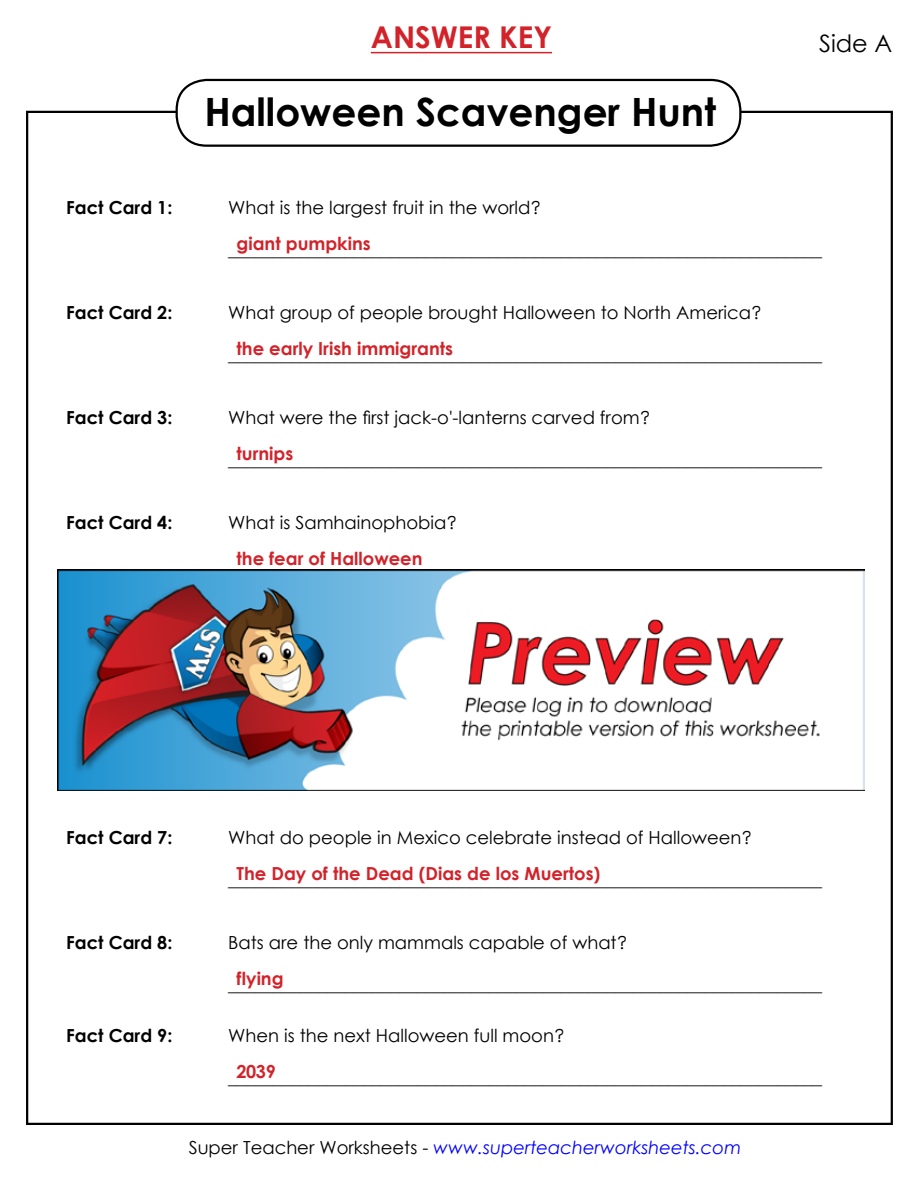
<style>
.page{position:relative;width:918px;height:1188px;background:#fff}
.page>*{position:absolute;margin:0;border:0;box-sizing:border-box;transform-origin:0 0}
.t1{font:700 39px "Century Gothic 2";color:#000}
.t2{font:700 30px "Century Gothic 2";color:#d2232a}
.t3{font:24px "Century Gothic 2";color:#000}
.t4{font:18px "Century Gothic 2";color:#000}
.t5{font:700 18px "Century Gothic 2";color:#d2232a}
.t6{font:700 18px "Century Gothic 2";color:#000}
.t7{font:italic 18px "Century Gothic 2";color:#00f}
.s1{font-style:normal;color:#000}
</style>
<div class="page">
<hr style="left:371px;top:52px;width:181px;height:1px;background:#d2232a">
<div style="left:176px;top:79px;width:565px;height:68px;border:2px solid #000;border-radius:30px"></div>
<img style="left:57px;top:570px;width:808px;height:220px">
<h2 class="t2" style="left:371px;top:14px;width:183px">ANSWER KEY</h2>
<h1 class="t1" style="left:204px;top:82px;width:513px">Halloween Scavenger Hunt</h1>
<h3 class="t3" style="left:819px;top:27px;width:75px">Side A</h3>
<p class="t6" style="left:66px;top:194px;width:108px">Fact Card 1:</p>
<p class="t4" style="left:228px;top:195px;width:314px">What is the largest fruit in the world?</p>
<p class="t4" style="left:228px;top:237px;width:596px">__________________________________________________________________</p>
<p class="t5" style="left:237px;top:230px;width:136px">giant pumpkins</p>
<p class="t6" style="left:66px;top:299px;width:108px">Fact Card 2:</p>
<p class="t4" style="left:228px;top:300px;width:535px">What group of people brought Halloween to North America?</p>
<p class="t4" style="left:228px;top:342px;width:596px">__________________________________________________________________</p>
<p class="t5" style="left:237px;top:335px;width:218px">the early Irish immigrants</p>
<p class="t6" style="left:66px;top:404px;width:108px">Fact Card 3:</p>
<p class="t4" style="left:228px;top:405px;width:424px">What were the first jack-o'-lanterns carved from?</p>
<p class="t4" style="left:228px;top:447px;width:596px">__________________________________________________________________</p>
<p class="t5" style="left:237px;top:440px;width:58px">turnips</p>
<p class="t6" style="left:66px;top:509px;width:108px">Fact Card 4:</p>
<p class="t4" style="left:228px;top:510px;width:230px">What is Samhainophobia?</p>
<p class="t5" style="left:237px;top:545px;width:188px">the fear of Halloween</p>
<p class="t6" style="left:66px;top:824px;width:108px">Fact Card 7:</p>
<p class="t4" style="left:228px;top:825px;width:525px">What do people in Mexico celebrate instead of Halloween?</p>
<p class="t4" style="left:228px;top:867px;width:596px">__________________________________________________________________</p>
<p class="t5" style="left:237px;top:860px;width:365px">The Day of the Dead (Dias de los Muertos)</p>
<p class="t6" style="left:66px;top:929px;width:108px">Fact Card 8:</p>
<p class="t4" style="left:228px;top:930px;width:401px">Bats are the only mammals capable of what?</p>
<p class="t4" style="left:228px;top:972px;width:596px">__________________________________________________________________</p>
<p class="t6" style="left:66px;top:1022px;width:108px">Fact Card 9:</p>
<p class="t4" style="left:228px;top:1023px;width:338px">When is the next Halloween full moon?</p>
<p class="t5" style="left:237px;top:965px;width:49px">flying</p>
<p class="t5" style="left:237px;top:1058px;width:41px">2039</p>
<p class="t4" style="left:228px;top:1065px;width:596px">__________________________________________________________________</p>
<p class="t7" style="left:189px;top:1135px;width:554px"><span class="s1">Super Teacher Worksheets -</span> www.superteacherworksheets.com</p>
</div>
